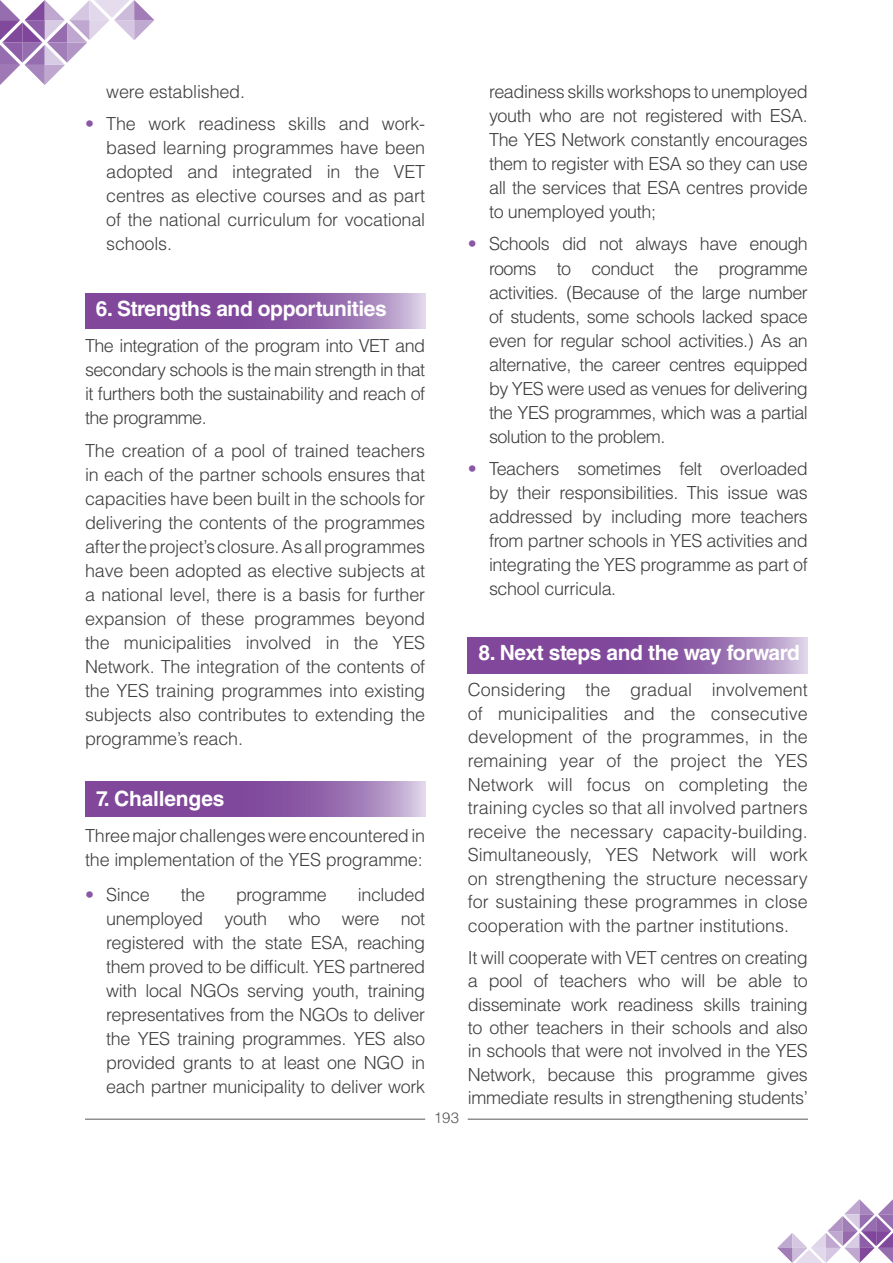
<style>
.page{position:relative;width:893px;height:1263px;background:#fff}
.page>*{position:absolute;margin:0;border:0;box-sizing:border-box;transform-origin:0 0}
.t1{font:700 21px "Helvetica LT Std";letter-spacing:-.02em;color:#fff}
.t2{font:300 18px/24px "Helvetica LT Std";letter-spacing:-.02em;color:#3e3e3f;text-align:justify}
.t3{font:300 15px "Helvetica LT Std";color:#57585a}
.s1{color:#8957a4}
</style>
<div class="page">
<svg style="left:777px;top:1199px;width:116px;height:64px"></svg>
<svg style="left:0;top:0;width:154px;height:85px"></svg>
<hr style="left:85px;top:1119px;width:340px;height:1px;background:#57585a">
<hr style="left:468px;top:1119px;width:340px;height:1px;background:#57585a">
<svg style="left:468px;top:638px;width:340px;height:35px;background:#8f60a8"></svg>
<svg style="left:85px;top:293px;width:340px;height:36px;background:#8f60a8"></svg>
<svg style="left:85px;top:781px;width:340px;height:36px;background:#8f60a8"></svg>
<p class="t2" style="left:106px;top:79px;width:140px">were established.</p>
<p class="t2" style="left:106px;top:112px;width:320px;text-indent:-21px"><span class="s1">•</span> The work readiness skills and work&shy;based learning programmes have been adopted and integrated in the VET centres as elective courses and as part of the national curriculum for vocational schools.</p>
<p class="t1" style="left:96px;top:295px;width:292px">6. Strengths and opportunities</p>
<p class="t2" style="left:85px;top:334px;width:342px">The integration of the program into VET and secondary schools is the main strength in that it furthers both the sustainability and reach of the programme.</p>
<p class="t2" style="left:85px;top:438px;width:342px">The creation of a pool of trained teachers in each of the partner schools ensures that capacities have been built in the schools for delivering the contents of the programmes after the project’s closure. As all programmes have been adopted as elective subjects at a national level, there is a basis for further expansion of these programmes beyond the municipalities involved in the YES Network. The integration of the contents of the YES training programmes into existing subjects also contributes to extending the programme’s reach.</p>
<p class="t1" style="left:96px;top:785px;width:130px">7. Challenges</p>
<p class="t2" style="left:85px;top:824px;width:342px">Three major challenges were encountered in the implementation of the YES programme:</p>
<p class="t2" style="left:85px;top:882px;width:66px"><span class="s1">•</span> Since</p>
<p class="t2" style="left:181px;top:882px;width:26px">the</p>
<p class="t2" style="left:236px;top:882px;width:92px">programme</p>
<p class="t2" style="left:106px;top:882px;width:320px;text-indent:251px">included unemployed youth who were not registered with the state ESA, reaching them proved to be difficult. YES partnered with local NGOs serving youth, training representatives from the NGOs to deliver the YES training programmes. YES also provided grants to at least one NGO in each partner municipality to deliver work</p>
<p class="t2" style="left:489px;top:79px;width:320px">readiness skills workshops to unemployed youth who are not registered with ESA.<br>The YES Network constantly encourages them to register with ESA so they can use all the services that ESA centres provide to unemployed youth;</p>
<p class="t2" style="left:489px;top:232px;width:320px;text-indent:-21px"><span class="s1">•</span> Schools did not always have enough rooms to conduct the programme activities. (Because of the large number of students, some schools lacked space even for regular school activities.) As an alternative, the career centres equipped by YES were used as venues for delivering the YES programmes, which was a partial solution to the problem.</p>
<p class="t2" style="left:489px;top:456px;width:320px;text-indent:-21px"><span class="s1">•</span> Teachers sometimes felt overloaded by their responsibilities. This issue was addressed by including more teachers from partner schools in YES activities and integrating the YES programme as part of school curricula.</p>
<p class="t3" style="left:434px;top:1109px;width:27px">193</p>
<p class="t1" style="left:479px;top:640px;width:323px">8. Next steps and the way forward</p>
<p class="t2" style="left:468px;top:678px;width:342px;line-height:23.5px">Considering the gradual involvement of municipalities and the consecutive development of the programmes, in the remaining year of the project the YES Network will focus on completing the training cycles so that all involved partners receive the necessary capacity-building.<br>Simultaneously, YES Network will work on strengthening the structure necessary for sustaining these programmes in close cooperation with the partner institutions.</p>
<p class="t2" style="left:468px;top:945px;width:342px;line-height:23.4px">It will cooperate with VET centres on creating a pool of teachers who will be able to disseminate work readiness skills training to other teachers in their schools and also in schools that were not involved in the YES Network, because this programme gives immediate results in strengthening students’</p>
</div>
